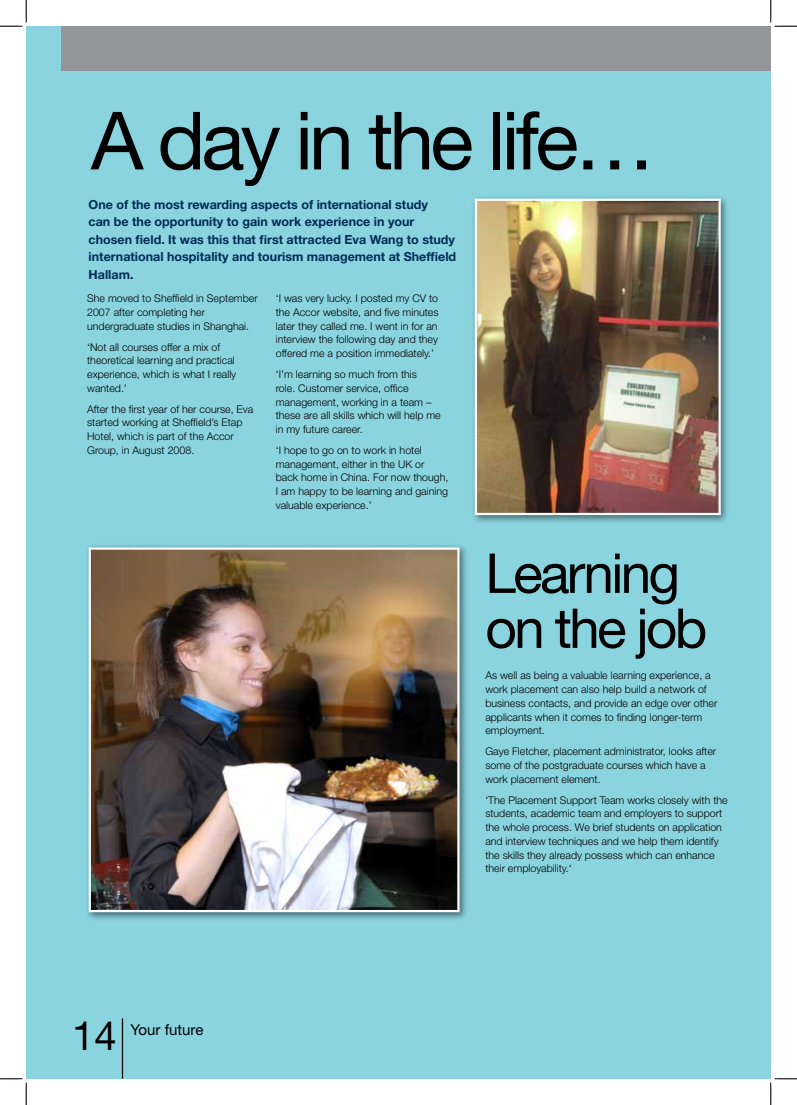
<style>
.page{position:relative;width:797px;height:1105px;background:#fff}
.page>*{position:absolute;margin:0;border:0;box-sizing:border-box;transform-origin:0 0}
.t1{font:80.5px "Helvetica Neue";letter-spacing:-.05em;color:#000}
.t2{font:55px/55px "Helvetica Neue";letter-spacing:-.05em;color:#000}
.t3{font:40px "Helvetica Neue";color:#000}
.t4{font:15px "Helvetica Neue";color:#000}
.t5{font:700 12.5px/17.5px "Helvetica Neue";color:#002b54}
.t6{font:300 10.62px/13.8px "Helvetica Neue";color:#000}
</style>
<div class="page">
<div style="left:26px;top:26px;width:744px;height:1053px;background:#8ad4df"></div>
<div style="left:62px;top:26px;width:708px;height:45px;background:#939598"></div>
<hr style="left:122px;top:1018px;width:1px;height:61px;background:#000">
<div style="left:470px;top:194px;width:260px;height:331px;background:#000;opacity:.5"></div>
<img style="left:478px;top:202px;width:239px;height:310px">
<div style="left:475px;top:199px;width:245px;height:316px;border:2px solid #fff"></div>
<div style="left:84px;top:543px;width:385px;height:378px;background:#000;opacity:.5"></div>
<img style="left:92px;top:550px;width:364px;height:359px">
<div style="left:89px;top:547px;width:370px;height:365px;border:2px solid #fff"></div>
<svg style="left:0;top:0;width:27px;height:27px"></svg>
<svg style="left:0;top:1078px;width:27px;height:27px"></svg>
<svg style="left:770px;top:0;width:27px;height:27px"></svg>
<svg style="left:770px;top:1078px;width:27px;height:27px"></svg>
<h1 class="t1" style="left:91px;top:93px;width:565px">A day in the life…</h1>
<p class="t5" style="left:89px;top:213px;width:369px">can be the opportunity to gain work experience in your chosen field. It was this that first attracted Eva Wang to study international hospitality and tourism management at Sheffield Hallam.</p>
<p class="t5" style="left:89px;top:195px;width:341px">One of the most rewarding aspects of international study</p>
<p class="t6" style="left:87px;top:291px;width:172px">She moved to Sheffield in September<br>2007 after completing her undergraduate studies in Shanghai.</p>
<p class="t6" style="left:87px;top:340px;width:150px">‘Not all courses offer a mix of theoretical learning and practical experience, which is what I really wanted.’</p>
<p class="t6" style="left:87px;top:402px;width:168px">After the first year of her course, Eva started working at Sheffield’s Etap<br>Hotel, which is part of the Accor<br>Group, in August 2008.</p>
<p class="t6" style="left:276px;top:291px;width:164px;text-align:justify">‘I was very lucky. I posted my CV to the Accor website, and five minutes later they called me. I went in for an interview the following day and they offered me a position immediately.’</p>
<p class="t6" style="left:276px;top:367px;width:166px">‘I’m learning so much from this<br>role. Customer service, office management, working in a team – these are all skills which will help me in my future career.</p>
<p class="t6" style="left:276px;top:443px;width:174px">‘I hope to go on to work in hotel management, either in the UK or back home in China. For now though,<br>I am happy to be learning and gaining valuable experience.’</p>
<h2 class="t2" style="left:485px;top:545px;width:223px">Learning on the job</h2>
<p class="t6" style="left:485px;top:668px;width:234px">As well as being a valuable learning experience, a work placement can also help build a network of business contacts, and provide an edge over other applicants when it comes to finding longer-term employment.</p>
<p class="t6" style="left:485px;top:744px;width:232px">Gaye Fletcher, placement administrator, looks after some of the postgraduate courses which have a work placement element.</p>
<p class="t6" style="left:485px;top:793px;width:244px">‘The Placement Support Team works closely with the students, academic team and employers to support the whole process. We brief students on application and interview techniques and we help them identify the skills they already possess which can enhance their employability.‘</p>
<h3 class="t3" style="left:72px;top:1012px;width:46px">14</h3>
<h3 class="t4" style="left:131px;top:1021px;width:74px">Your future</h3>
</div>
